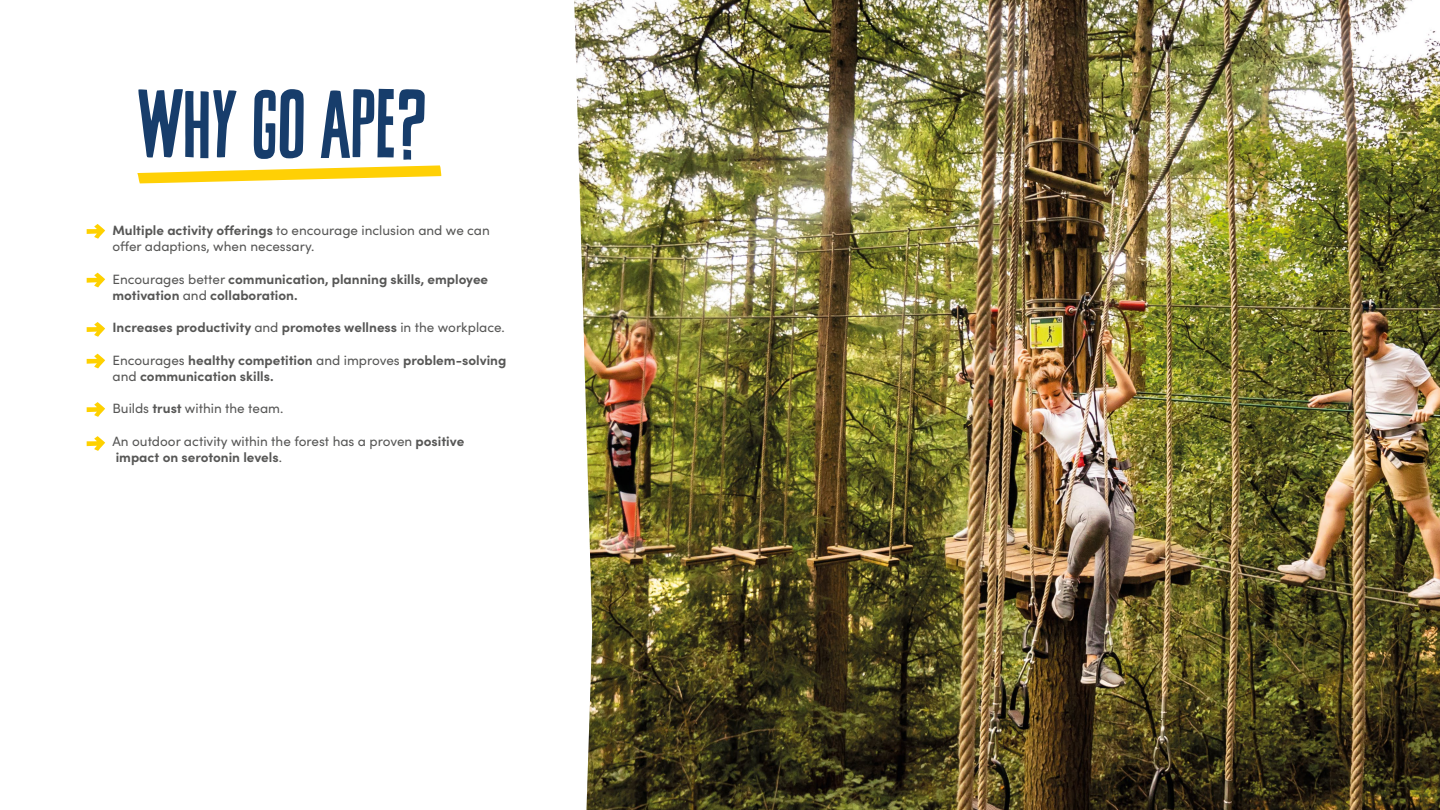
<style>
.page{position:relative;width:1440px;height:810px;background:#fff}
.page>*{position:absolute;margin:0;border:0;box-sizing:border-box;transform-origin:0 0}
.t1{font:88.5px "Sheldon";color:#173d6b}
.t2{font:700 13.5px/16.2px "Sofia Pro";color:#575756}
.t3{font:13.5px/16.2px "Sofia Pro";color:#575756}
.s1{font-weight:700}
.s2{font-weight:400}
</style>
<div class="page">
<img style="left:574px;top:0;width:866px;height:810px">
<svg style="left:137px;top:165px;width:304px;height:18px"></svg>
<svg style="left:87px;top:224px;width:18px;height:15px"></svg>
<svg style="left:87px;top:273px;width:18px;height:14px"></svg>
<svg style="left:87px;top:322px;width:18px;height:15px"></svg>
<svg style="left:87px;top:354px;width:18px;height:14px"></svg>
<svg style="left:87px;top:402px;width:18px;height:15px"></svg>
<svg style="left:87px;top:436px;width:18px;height:15px"></svg>
<h1 class="t1" style="left:137px;top:72px;width:291px">WHY GO APE?</h1>
<p class="t3" style="left:112px;top:222px;width:379px"><span class="s1">Multiple activity offerings</span> to encourage inclusion and we can offer adaptions, when necessary.</p>
<p class="t2" style="left:112px;top:270px;width:377px"><span class="s2">Encourages better</span> communication, planning skills, employee motivation <span class="s2">and</span> collaboration.</p>
<p class="t2" style="left:112px;top:318px;width:394px">Increases productivity <span class="s2">and</span> promotes wellness <span class="s2">in the workplace.</span></p>
<p class="t2" style="left:112px;top:351px;width:395px"><span class="s2">Encourages</span> healthy competition <span class="s2">and improves</span> problem-solving <span class="s2">and</span> communication skills.</p>
<p class="t3" style="left:112px;top:400px;width:172px">Builds <span class="s1">trust</span> within the team.</p>
<p class="t3" style="left:112px;top:432px;width:353px">An outdoor activity within the forest has a proven <span class="s1">positive impact on serotonin levels</span>.</p>
</div>
